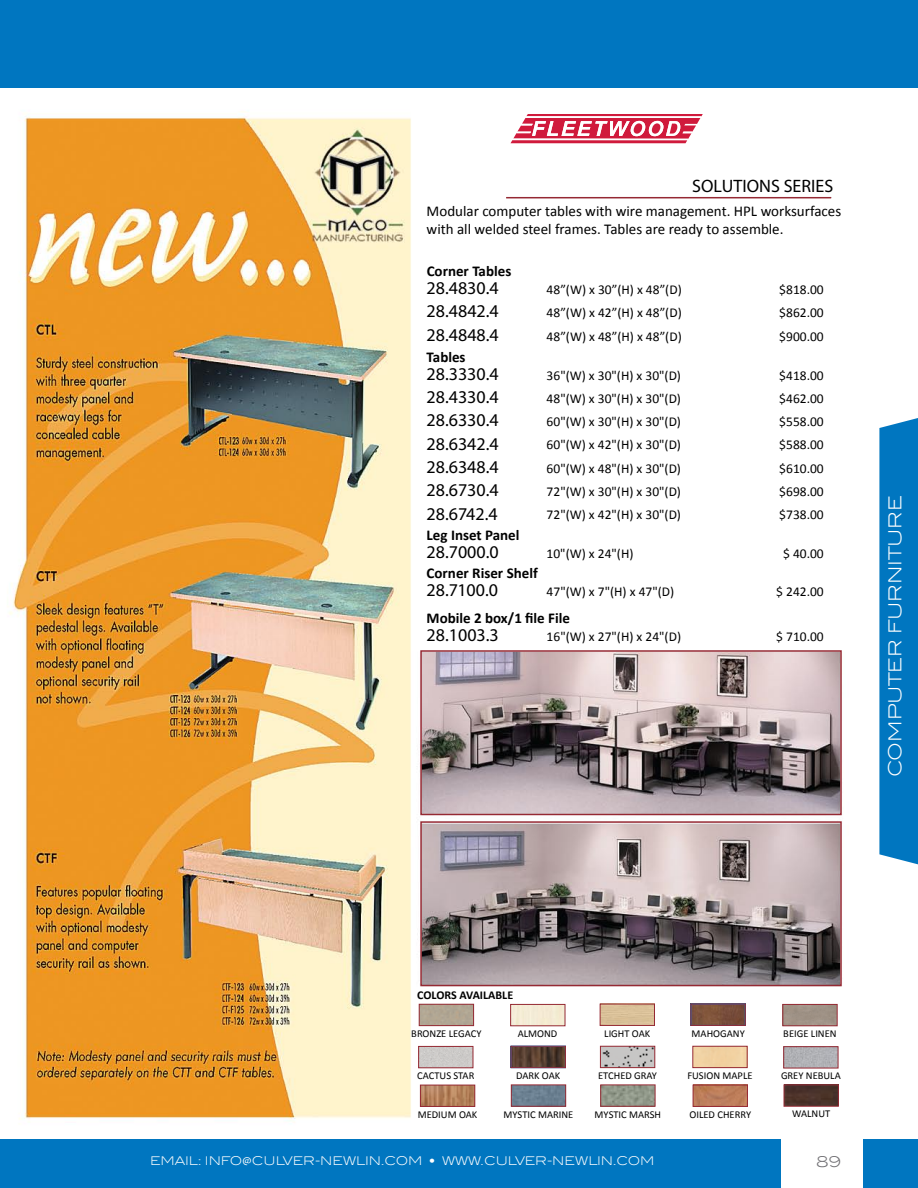
<style>
.page{position:relative;width:918px;height:1188px;background:#fff}
.page>*{position:absolute;margin:0;border:0;box-sizing:border-box;transform-origin:0 0}
.t1{font:800 18px/23.4px "Franklin Gothic";color:#000;text-align:justify}
.t2{font:300 18px "Blair ITC";color:#fff}
.t3{font:15px/18px "Calibri";color:#000}
.t4{font:700 15px "Calibri";color:#000}
.t5{font:300 15px "Blair ITC";color:#717074}
.t6{font:13.5px/23.2px "Calibri";color:#000;text-align:justify}
.t7{font:300 12px "Blair ITC";color:#fff}
.t8{font:700 12px "Calibri";color:#000}
.t9{font:10.5px "Calibri";color:#000}
</style>
<div class="page">
<img style="left:0;top:111px;width:902px;height:1029px">
<img style="left:422px;top:1087px;width:51px;height:18px">
<div style="left:420px;top:1085px;width:55px;height:22px;border:1px solid #952933"></div>
<img style="left:602px;top:1048px;width:51px;height:18px">
<div style="left:600px;top:1046px;width:55px;height:22px;border:1px solid #952933"></div>
<img style="left:421px;top:1006px;width:51px;height:18px">
<div style="left:419px;top:1004px;width:55px;height:22px;border:1px solid #952933"></div>
<img style="left:513px;top:1087px;width:51px;height:18px">
<div style="left:511px;top:1085px;width:55px;height:22px;border:1px solid #952933"></div>
<img style="left:602px;top:1087px;width:51px;height:18px">
<div style="left:600px;top:1085px;width:55px;height:22px;border:1px solid #952933"></div>
<img style="left:513px;top:1048px;width:51px;height:18px">
<div style="left:511px;top:1046px;width:55px;height:22px;border:1px solid #952933"></div>
<img style="left:694px;top:1048px;width:52px;height:18px">
<div style="left:692px;top:1046px;width:56px;height:22px;border:1px solid #952933"></div>
<img style="left:786px;top:1087px;width:51px;height:18px">
<div style="left:784px;top:1085px;width:55px;height:22px;border:1px solid #952933"></div>
<img style="left:602px;top:1006px;width:51px;height:18px">
<div style="left:600px;top:1004px;width:55px;height:22px;border:1px solid #952933"></div>
<img style="left:695px;top:1087px;width:51px;height:18px">
<div style="left:693px;top:1085px;width:55px;height:22px;border:1px solid #952933"></div>
<img style="left:512px;top:1006px;width:51px;height:18px">
<div style="left:510px;top:1004px;width:55px;height:22px;border:1px solid #952933"></div>
<img style="left:420px;top:1048px;width:51px;height:18px">
<div style="left:418px;top:1046px;width:55px;height:22px;border:1px solid #952933"></div>
<img style="left:693px;top:1006px;width:51px;height:18px">
<div style="left:691px;top:1004px;width:55px;height:22px;border:1px solid #952933"></div>
<img style="left:784px;top:1006px;width:52px;height:18px">
<div style="left:782px;top:1004px;width:56px;height:22px;border:1px solid #952933"></div>
<img style="left:785px;top:1048px;width:51px;height:18px">
<div style="left:783px;top:1046px;width:55px;height:22px;border:1px solid #952933"></div>
<svg style="left:511px;top:114px;width:192px;height:29px"></svg>
<hr style="left:506px;top:197px;width:325px;height:1px;background:#952933">
<div style="left:420px;top:821px;width:422px;height:165px;border:2px solid #952933"></div>
<div style="left:420px;top:650px;width:422px;height:165px;border:2px solid #952933"></div>
<div style="left:0;top:1140px;width:918px;height:48px;background:#0076c0"></div>
<div style="left:0;top:0;width:918px;height:88px;background:#0076c0"></div>
<div style="left:781px;top:1128px;width:82px;height:60px;background:#fff"></div>
<div style="left:879px;top:418px;width:39px;height:446px;background:#0076c0"></div>
<h1 class="t1" style="left:692px;top:174px;width:142px">SOLUTIONS SERIES</h1>
<p class="t3" style="left:427px;top:202px;width:416px">Modular computer tables with wire management. HPL worksurfaces with all welded steel frames. Tables are ready to assemble.</p>
<p class="t4" style="left:427px;top:262px;width:86px">Corner Tables</p>
<h1 class="t1" style="left:427px;top:276px;width:74px">28.4830.4<br>28.4842.4<br>28.4848.4</h1>
<p class="t4" style="left:427px;top:347px;width:40px">Tables</p>
<p class="t6" style="left:547px;top:277px;width:137px">48”(W) x 30”(H) x 48”(D)<br>48”(W) x 42”(H) x 48”(D)<br>48”(W) x 48”(H) x 48”(D)</p>
<p class="t6" style="left:779px;top:277px;width:46px">$818.00 $862.00 $900.00</p>
<h1 class="t1" style="left:427px;top:361px;width:74px">28.3330.4<br>28.4330.4<br>28.6330.4<br>28.6342.4<br>28.6348.4<br>28.6730.4<br>28.6742.4</h1>
<p class="t4" style="left:427px;top:526px;width:94px">Leg Inset Panel</p>
<h1 class="t1" style="left:427px;top:540px;width:74px">28.7000.0</h1>
<p class="t6" style="left:547px;top:541px;width:88px">10"(W) x 24"(H)</p>
<p class="t6" style="left:783px;top:541px;width:42px">$ 40.00</p>
<p class="t4" style="left:427px;top:563px;width:113px">Corner Riser Shelf</p>
<h1 class="t1" style="left:427px;top:577px;width:73px">28.7100.0</h1>
<p class="t6" style="left:547px;top:579px;width:129px">47"(W) x 7"(H) x 47"(D)</p>
<p class="t6" style="left:776px;top:579px;width:49px">$ 242.00</p>
<p class="t4" style="left:427px;top:608px;width:145px">Mobile 2 box/1 file File</p>
<h1 class="t1" style="left:427px;top:622px;width:74px">28.1003.3</h1>
<p class="t6" style="left:547px;top:624px;width:136px">16"(W) x 27"(H) x 24"(D)</p>
<p class="t6" style="left:776px;top:624px;width:49px">$ 710.00</p>
<p class="t6" style="left:779px;top:363px;width:46px">$418.00 $462.00 $558.00 $588.00 $610.00 $698.00 $738.00</p>
<p class="t6" style="left:547px;top:363px;width:136px">36"(W) x 30"(H) x 30"(D)<br>48"(W) x 30"(H) x 30"(D)<br>60"(W) x 30"(H) x 30"(D)<br>60"(W) x 42"(H) x 30"(D)<br>60"(W) x 48"(H) x 30"(D)<br>72"(W) x 30"(H) x 30"(D)<br>72"(W) x 42"(H) x 30"(D)</p>
<h1 class="t2" style="left:885px;top:777px;width:283px;rotate:-90deg">COMPUTER FURNITURE</h1>
<p class="t8" style="left:417px;top:988px;width:97px">COLORS AVAILABLE</p>
<p class="t9" style="left:411px;top:1027px;width:72px">BRONZE LEGACY</p>
<p class="t9" style="left:417px;top:1069px;width:59px">CACTUS STAR</p>
<p class="t9" style="left:604px;top:1027px;width:48px">LIGHT OAK</p>
<p class="t9" style="left:692px;top:1027px;width:55px">MAHOGANY</p>
<p class="t9" style="left:783px;top:1027px;width:55px">BEIGE LINEN</p>
<p class="t9" style="left:781px;top:1069px;width:61px">GREY NEBULA</p>
<p class="t9" style="left:518px;top:1027px;width:41px">ALMOND</p>
<p class="t9" style="left:516px;top:1069px;width:46px">DARK OAK</p>
<p class="t9" style="left:687px;top:1069px;width:67px">FUSION MAPLE</p>
<p class="t9" style="left:598px;top:1069px;width:60px">ETCHED GRAY</p>
<p class="t9" style="left:418px;top:1108px;width:61px">MEDIUM OAK</p>
<p class="t9" style="left:504px;top:1108px;width:71px">MYSTIC MARINE</p>
<p class="t9" style="left:595px;top:1108px;width:68px">MYSTIC MARSH</p>
<p class="t9" style="left:689px;top:1108px;width:63px">OILED CHERRY</p>
<p class="t9" style="left:792px;top:1107px;width:39px">WALNUT</p>
<p class="t7" style="left:150px;top:1154px;width:506px">EMAIL: INFO@CULVER-NEWLIN.COM • WWW.CULVER-NEWLIN.COM</p>
<p class="t5" style="left:816px;top:1153px;width:27px">89</p>
</div>
